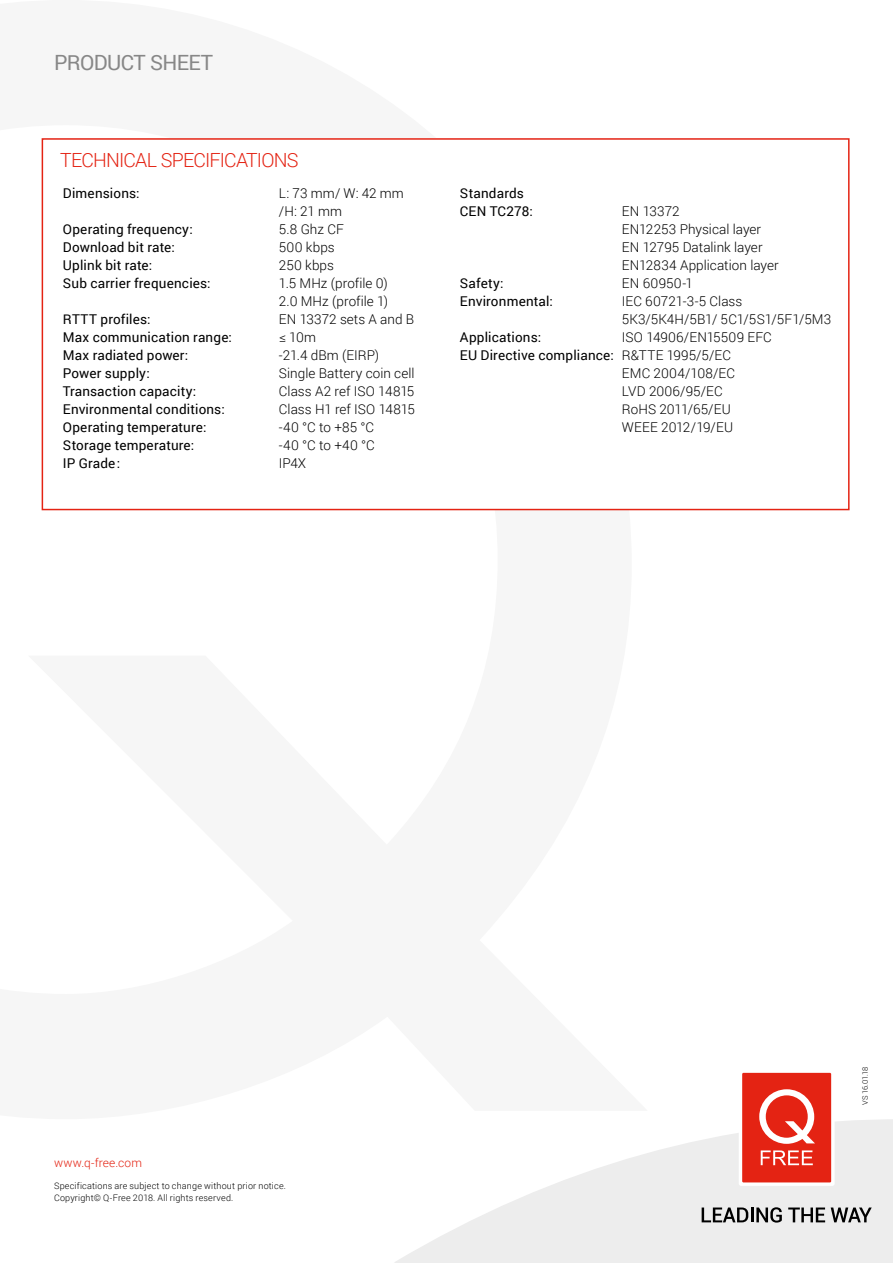
<style>
.page{position:relative;width:893px;height:1263px;background:#fff}
.page>*{position:absolute;margin:0;border:0;box-sizing:border-box;transform-origin:0 0}
.t1{font:21px "Roboto";letter-spacing:-.03em;color:#878787}
.t2{font:300 19.5px "Roboto";letter-spacing:-.04em;color:#e42313}
.t3{font:300 13.5px/18px "Roboto";letter-spacing:.005em;color:#000}
.t4{font:13.5px/18px "Roboto";letter-spacing:.01em;color:#000}
.t5{font:300 12px "Roboto";letter-spacing:.01em;color:#e42313}
.t6{font:300 9px/12px "Roboto";letter-spacing:.02em;color:#000}
.t7{font:300 7.5px "Roboto";letter-spacing:-.025em;color:#000}
.s1{font-weight:300}
</style>
<div class="page">
<svg style="left:395px;top:1119px;width:498px;height:144px;fill:#ededed"></svg>
<svg style="left:739px;top:1069px;width:96px;height:117px"></svg>
<div style="left:742px;top:1073px;width:89px;height:109px;background:#e42313"></div>
<svg style="left:759px;top:1089px;width:56px;height:55px"></svg>
<svg style="left:761px;top:1150px;width:52px;height:15px"></svg>
<svg style="left:702px;top:1207px;width:80px;height:15px"></svg>
<svg style="left:788px;top:1207px;width:37px;height:15px"></svg>
<svg style="left:831px;top:1207px;width:41px;height:15px"></svg>
<div style="left:42px;top:138px;width:808px;height:372px;border:2px solid #e42313"></div>
<h1 class="t1" style="left:54px;top:48px;width:160px">PRODUCT SHEET</h1>
<h2 class="t2" style="left:60px;top:146px;width:240px">TECHNICAL SPECIFICATIONS</h2>
<p class="t4" style="left:63px;top:184px;width:78px">Dimensions:</p>
<p class="t3" style="left:279px;top:184px;width:126px">L: 73 mm/ W: 42 mm /H: 21 mm</p>
<p class="t4" style="left:63px;top:220px;width:131px">Operating frequency:</p>
<p class="t3" style="left:279px;top:220px;width:66px">5.8 Ghz CF</p>
<p class="t4" style="left:63px;top:238px;width:113px">Download bit rate:</p>
<p class="t3" style="left:279px;top:238px;width:57px">500 kbps</p>
<p class="t4" style="left:63px;top:256px;width:91px">Uplink bit rate:</p>
<p class="t3" style="left:279px;top:256px;width:57px">250 kbps</p>
<p class="t4" style="left:63px;top:274px;width:149px">Sub carrier frequencies:</p>
<p class="t3" style="left:279px;top:274px;width:111px">1.5 MHz (profile 0)<br>2.0 MHz (profile 1)</p>
<p class="t4" style="left:63px;top:310px;width:89px">RTTT profiles:</p>
<p class="t3" style="left:279px;top:310px;width:137px">EN 13372 sets A and B</p>
<p class="t4" style="left:63px;top:328px;width:170px">Max communication range:</p>
<p class="t3" style="left:279px;top:328px;width:39px">≤ 10m</p>
<p class="t4" style="left:63px;top:346px;width:127px">Max radiated power:</p>
<p class="t3" style="left:279px;top:346px;width:102px">-21.4 dBm (EIRP)</p>
<p class="t4" style="left:63px;top:364px;width:88px">Power supply:</p>
<p class="t3" style="left:279px;top:364px;width:137px">Single Battery coin cell</p>
<p class="t4" style="left:63px;top:382px;width:135px">Transaction capacity:</p>
<p class="t3" style="left:279px;top:382px;width:137px">Class A2 ref ISO 14815</p>
<p class="t4" style="left:63px;top:400px;width:163px">Environmental conditions:</p>
<p class="t3" style="left:279px;top:400px;width:137px">Class H1 ref ISO 14815</p>
<p class="t4" style="left:63px;top:418px;width:145px">Operating temperature:</p>
<p class="t3" style="left:279px;top:418px;width:97px">-40 °C to +85 °C</p>
<p class="t4" style="left:63px;top:436px;width:133px">Storage temperature:</p>
<p class="t3" style="left:279px;top:436px;width:97px">-40 °C to +40 °C</p>
<p class="t4" style="left:63px;top:454px;width:59px">IP Grade:</p>
<p class="t3" style="left:279px;top:454px;width:29px">IP4X</p>
<p class="t4" style="left:460px;top:184px;width:74px">Standards<br>CEN TC278:</p>
<p class="t3" style="left:622px;top:202px;width:158px">EN 13372<br>EN12253 Physical layer<br>EN 12795 Datalink layer<br>EN12834 Application layer</p>
<p class="t4" style="left:460px;top:274px;width:45px">Safety:</p>
<p class="t3" style="left:622px;top:274px;width:72px">EN 60950-1</p>
<p class="t4" style="left:460px;top:292px;width:94px">Environmental:</p>
<p class="t3" style="left:622px;top:292px;width:211px">IEC 60721-3-5 Class<br>5K3/5K4H/5B1/ 5C1/5S1/5F1/5M3</p>
<p class="t4" style="left:460px;top:328px;width:83px">Applications:</p>
<p class="t3" style="left:622px;top:328px;width:151px">ISO 14906/EN15509 EFC</p>
<p class="t4" style="left:460px;top:346px;width:273px">EU Directive compliance: <span class="s1">R&amp;TTE 1995/5/EC</span></p>
<p class="t3" style="left:622px;top:364px;width:115px">EMC 2004/108/EC</p>
<p class="t3" style="left:622px;top:382px;width:102px">LVD 2006/95/EC</p>
<p class="t3" style="left:622px;top:400px;width:110px">RoHS 2011/65/EU</p>
<p class="t3" style="left:622px;top:418px;width:113px">WEEE 2012/19/EU</p>
<p class="t5" style="left:54px;top:1155px;width:89px">www.q-free.com</p>
<p class="t6" style="left:54px;top:1180px;width:233px">Specifications are subject to change without prior notice.<br>Copyright© Q-Free 2018. All rights reserved.</p>
<p class="t7" style="left:860px;top:1105px;width:40px;rotate:-90deg">VS 16.01.18</p>
</div>
